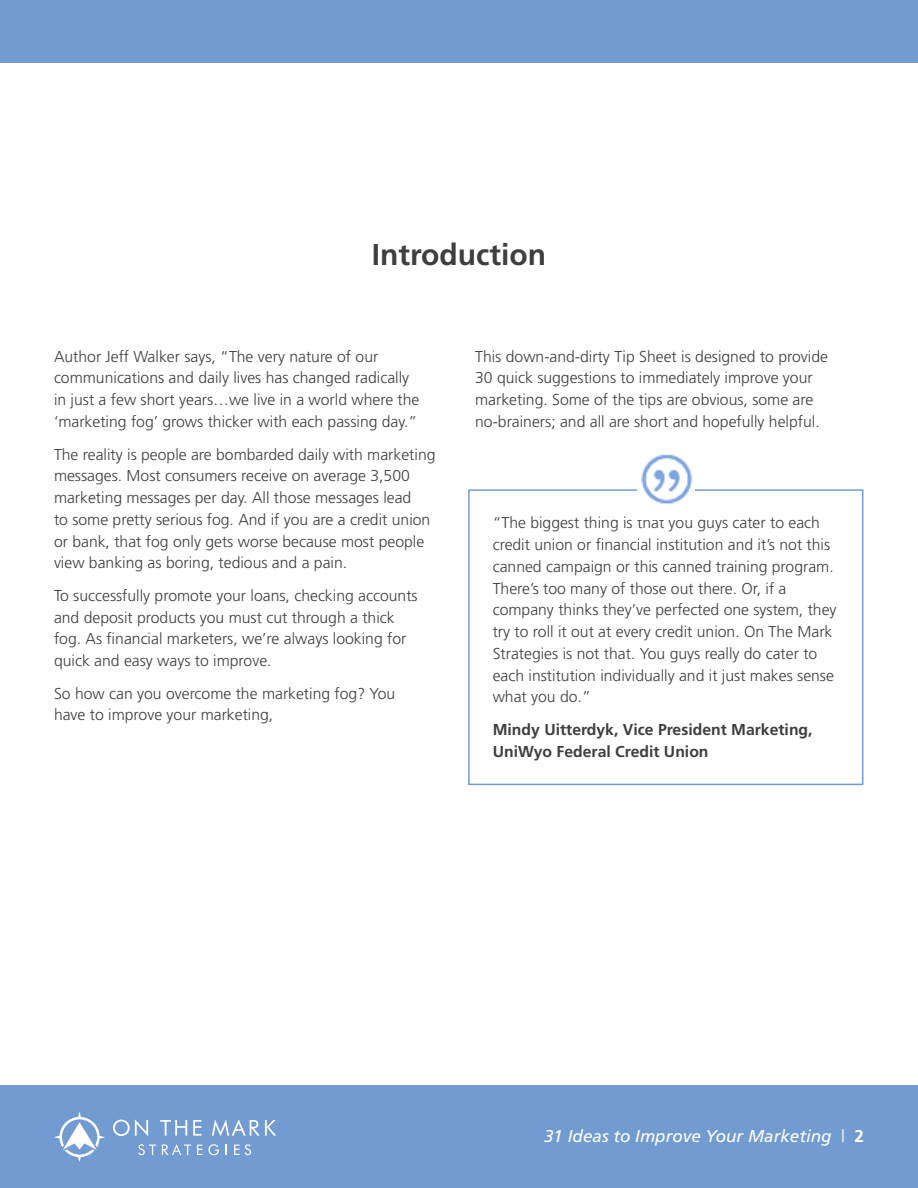
<style>
.page{position:relative;width:918px;height:1188px;background:#fff}
.page>*{position:absolute;margin:0;border:0;box-sizing:border-box;transform-origin:0 0}
.tip_title{font:700 30px "Frutiger";color:#3e3e3f}
.t1{font:italic 17.1px "Frutiger";color:#fff}
.t2{font:300 15.75px/21.8px "Frutiger";color:#3e3e3f}
.t3{font:700 15.75px/21.8px "Frutiger";color:#3e3e3f}
.s1{font-weight:300;font-style:normal}
.s2{font-weight:700;font-style:normal}
</style>
<div class="page">
<div style="left:0;top:0;width:918px;height:63px;background:#729cd1"></div>
<div style="left:0;top:1085px;width:918px;height:103px;background:#729cd1"></div>
<svg style="left:113px;top:1119px;width:35px;height:17px"></svg>
<svg style="left:160px;top:1120px;width:27px;height:16px"></svg>
<svg style="left:193px;top:1120px;width:8px;height:16px"></svg>
<svg style="left:212px;top:1119px;width:64px;height:17px"></svg>
<svg style="left:138px;top:1144px;width:18px;height:11px"></svg>
<svg style="left:162px;top:1144px;width:29px;height:11px"></svg>
<svg style="left:197px;top:1144px;width:22px;height:11px"></svg>
<svg style="left:234px;top:1144px;width:17px;height:11px"></svg>
<svg style="left:54px;top:1112px;width:51px;height:50px"></svg>
<div style="left:468px;top:489px;width:395px;height:296px;border:2px solid #729cd1"></div>
<img style="left:638px;top:454px;width:57px;height:50px">
<p class="tip_title" style="left:372px;top:237px;width:176px">Introduction</p>
<p class="t2" style="left:54px;top:345px;width:367px">Author Jeff Walker says, “The very nature of our communications and daily lives has changed radically in just a few short years…we live in a world where the ‘marketing fog’ grows thicker with each passing day.”</p>
<p class="t2" style="left:54px;top:443px;width:383px">The reality is people are bombarded daily with marketing messages. Most consumers receive on average 3,500 marketing messages per day. All those messages lead<br>to some pretty serious fog. And if you are a credit union or bank, that fog only gets worse because most people view banking as boring, tedious and a pain.</p>
<p class="t2" style="left:54px;top:584px;width:365px">To successfully promote your loans, checking accounts and deposit products you must cut through a thick fog. As financial marketers, we’re always looking for quick and easy ways to improve.</p>
<p class="t2" style="left:54px;top:682px;width:343px">So how can you overcome the marketing fog? You have to improve your marketing,</p>
<p class="t2" style="left:475px;top:345px;width:354px">This down-and-dirty Tip Sheet is designed to provide 30 quick suggestions to immediately improve your marketing. Some of the tips are obvious, some are no-brainers; and all are short and hopefully helpful.</p>
<p class="t2" style="left:493px;top:512px;width:345px">“The biggest thing is that you guys cater to each credit union or financial institution and it’s not this canned campaign or this canned training program.<br>There’s too many of those out there. Or, if a company thinks they’ve perfected one system, they try to roll it out at every credit union. On The Mark Strategies is not that. You guys really do cater to each institution individually and it just makes sense what you do.”</p>
<p class="t3" style="left:493px;top:718px;width:321px">Mindy Uitterdyk, Vice President Marketing,<br>UniWyo Federal Credit Union</p>
<p class="t1" style="left:544px;top:1126px;width:321px">31 Ideas to Improve Your Marketing <span class="s1">|</span> <span class="s2">2</span></p>
</div>
